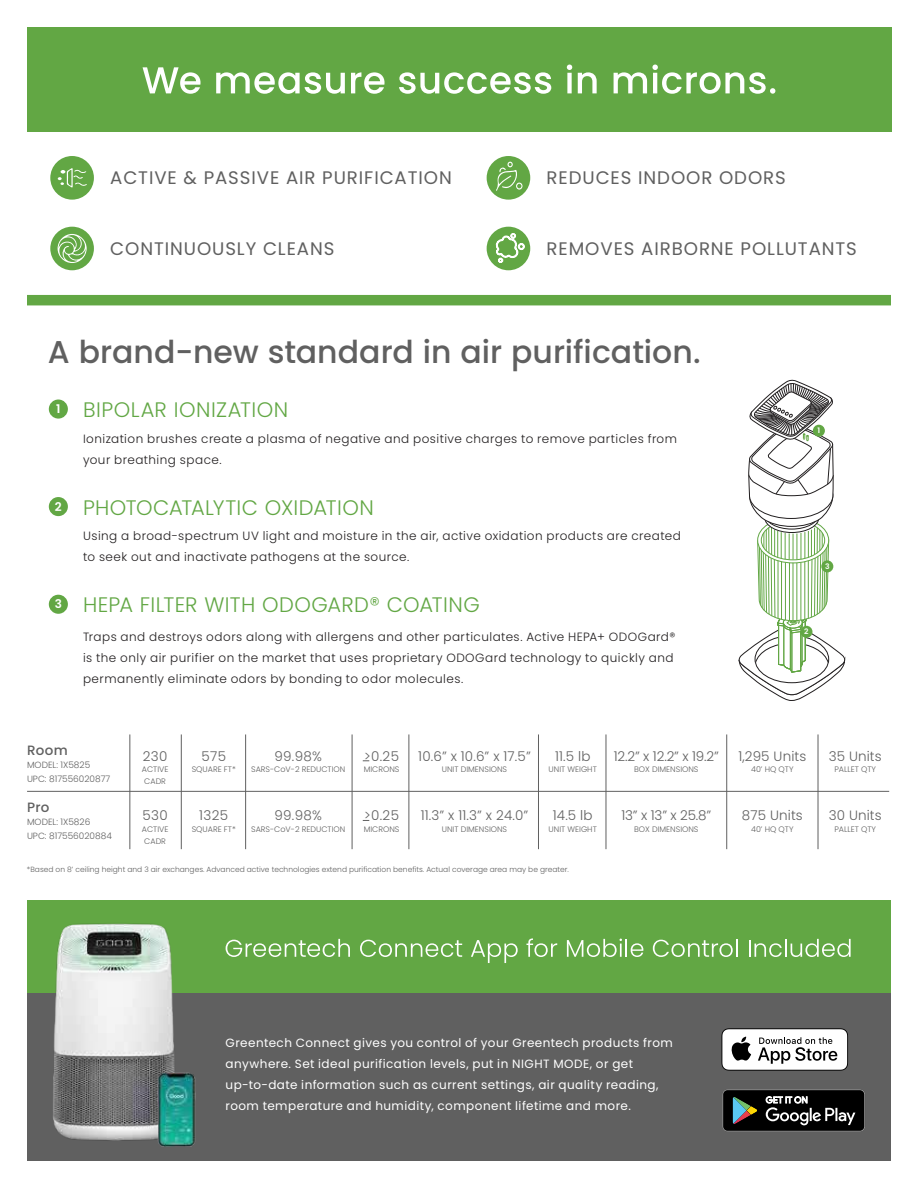
<style>
.page{position:relative;width:918px;height:1188px;background:#fff}
.page>*{position:absolute;margin:0;border:0;box-sizing:border-box;transform-origin:0 0}
.t1{font:500 31.5px "Poppins";color:#606060}
.t2{font:300 21px "Poppins";letter-spacing:.015em;color:#62a744}
.t3{font:18.15px "Poppins";letter-spacing:.05em;color:#606060}
.t4{font:300 13.5px "Poppins";letter-spacing:.01em;color:#606060}
.t5{font:500 13.5px "Poppins";letter-spacing:.025em;color:#606060}
.t6{font:300 12px/21px "Poppins";letter-spacing:.04em;color:#221f20}
.t7{font:12px/21px "Poppins";letter-spacing:.035em;color:#fff}
.t8{font:600 12px "Poppins";color:#fff}
.t9{font:300 9px/13.5px "Poppins";color:#606060}
.t10{font:300 7.95px/11.6px "Poppins";color:#606060;text-align:center}
.t11{font:300 7.5px "Poppins";color:#606060}
.t12{font:600 7.5px "Poppins";color:#fff}
</style>
<div class="page">
<svg style="left:738px;top:379px;width:108px;height:322px"></svg>
<div style="left:27px;top:27px;width:864px;height:104px;background:#62a744"></div>
<svg style="left:143px;top:67px;width:58px;height:27px"></svg>
<svg style="left:216px;top:72px;width:129px;height:22px"></svg>
<svg style="left:351px;top:72px;width:34px;height:22px"></svg>
<svg style="left:399px;top:72px;width:152px;height:22px"></svg>
<svg style="left:567px;top:65px;width:5px;height:28px"></svg>
<svg style="left:578px;top:72px;width:19px;height:21px"></svg>
<svg style="left:614px;top:65px;width:161px;height:29px"></svg>
<div style="left:50px;top:156px;width:44px;height:44px;background:#62a744;border-radius:50%"></div>
<svg style="left:58px;top:168px;width:29px;height:20px"></svg>
<div style="left:50px;top:227px;width:44px;height:43px;background:#62a744;border-radius:50%"></div>
<svg style="left:58px;top:234px;width:29px;height:29px"></svg>
<div style="left:487px;top:156px;width:43px;height:44px;background:#62a744;border-radius:50%"></div>
<svg style="left:496px;top:162px;width:27px;height:29px"></svg>
<div style="left:487px;top:227px;width:43px;height:43px;background:#62a744;border-radius:50%"></div>
<svg style="left:495px;top:233px;width:31px;height:30px"></svg>
<div style="left:27px;top:295px;width:864px;height:10px;background:#62a744"></div>
<div style="left:49px;top:400px;width:19px;height:19px;background:#62a744;border-radius:50%"></div>
<div style="left:49px;top:497px;width:19px;height:19px;background:#62a744;border-radius:50%"></div>
<div style="left:49px;top:595px;width:19px;height:19px;background:#62a744;border-radius:50%"></div>
<div style="left:813px;top:425px;width:12px;height:12px;background:#62a744;border-radius:50%"></div>
<div style="left:800px;top:626px;width:12px;height:12px;background:#62a744;border-radius:50%"></div>
<div style="left:821px;top:560px;width:12px;height:12px;background:#62a744;border-radius:50%"></div>
<div style="left:27px;top:900px;width:864px;height:94px;background:#62a744"></div>
<div style="left:27px;top:994px;width:864px;height:167px;background:#606060"></div>
<svg style="left:722px;top:1089px;width:143px;height:43px;background:#282826"></svg>
<img style="left:733px;top:1097px;width:18px;height:27px">
<svg style="left:721px;top:1028px;width:127px;height:43px;background:#c6c6c6"></svg>
<svg style="left:226px;top:939px;width:124px;height:18px"></svg>
<svg style="left:360px;top:940px;width:102px;height:17px"></svg>
<svg style="left:471px;top:940px;width:47px;height:23px"></svg>
<svg style="left:526px;top:938px;width:31px;height:19px"></svg>
<svg style="left:567px;top:939px;width:76px;height:18px"></svg>
<svg style="left:653px;top:939px;width:85px;height:18px"></svg>
<svg style="left:749px;top:939px;width:102px;height:18px"></svg>
<hr style="left:538px;top:734px;width:1px;height:115px;background:#606060">
<hr style="left:606px;top:734px;width:1px;height:115px;background:#606060">
<hr style="left:726px;top:734px;width:1px;height:115px;background:#606060">
<hr style="left:818px;top:734px;width:1px;height:115px;background:#606060">
<hr style="left:409px;top:734px;width:1px;height:115px;background:#606060">
<hr style="left:352px;top:734px;width:1px;height:115px;background:#606060">
<hr style="left:181px;top:734px;width:1px;height:115px;background:#606060">
<hr style="left:130px;top:734px;width:1px;height:115px;background:#606060">
<hr style="left:245px;top:734px;width:1px;height:115px;background:#606060">
<hr style="left:27px;top:791px;width:862px;height:1px;background:#606060">
<img style="left:27px;top:923px;width:185px;height:218px">
<img style="left:158px;top:1072px;width:37px;height:75px">
<h3 class="t3" style="left:110px;top:170px;width:343px">ACTIVE &amp; PASSIVE AIR PURIFICATION</h3>
<h3 class="t3" style="left:110px;top:241px;width:226px">CONTINUOUSLY CLEANS</h3>
<h3 class="t3" style="left:547px;top:170px;width:241px">REDUCES INDOOR ODORS</h3>
<h3 class="t3" style="left:547px;top:241px;width:312px">REMOVES AIRBORNE POLLUTANTS</h3>
<h1 class="t1" style="left:48px;top:338px;width:654px">A brand-new standard in air purification.</h1>
<p class="t8" style="left:56px;top:402px;width:6px">1</p>
<p class="t8" style="left:55px;top:500px;width:8px">2</p>
<p class="t8" style="left:55px;top:597px;width:9px">3</p>
<h2 class="t2" style="left:83px;top:401px;width:207px">BIPOLAR IONIZATION</h2>
<p class="t6" style="left:83px;top:429px;width:596px">Ionization brushes create a plasma of negative and positive charges to remove particles from your breathing space.</p>
<h2 class="t2" style="left:83px;top:499px;width:292px">PHOTOCATALYTIC OXIDATION</h2>
<p class="t6" style="left:83px;top:527px;width:599px">Using a broad-spectrum UV light and moisture in the air, active oxidation products are created to seek out and inactivate pathogens at the source.</p>
<h2 class="t2" style="left:83px;top:596px;width:398px">HEPA FILTER WITH ODOGARD® COATING</h2>
<p class="t6" style="left:83px;top:627px;width:594px">Traps and destroys odors along with allergens and other particulates. Active HEPA+ ODOGard® is the only air purifier on the market that uses proprietary ODOGard technology to quickly and permanently eliminate odors by bonding to odor molecules.</p>
<p class="t12" style="left:818px;top:426px;width:4px">1</p>
<p class="t12" style="left:825px;top:562px;width:6px">3</p>
<p class="t12" style="left:804px;top:627px;width:6px">2</p>
<p class="t5" style="left:27px;top:744px;width:42px">Room</p>
<p class="t9" style="left:27px;top:759px;width:85px">MODEL: 1X5825<br>UPC: 817556020877</p>
<p class="t5" style="left:27px;top:801px;width:24px">Pro</p>
<p class="t9" style="left:27px;top:816px;width:86px">MODEL: 1X5826<br>UPC: 817556020884</p>
<p class="t4" style="left:555px;top:751px;width:37px">11.5 lb</p>
<p class="t10" style="left:549px;top:765px;width:50px">UNIT WEIGHT</p>
<p class="t4" style="left:418px;top:751px;width:114px">10.6” x 10.6” x 17.5”</p>
<p class="t10" style="left:442px;top:765px;width:67px">UNIT DIMENSIONS</p>
<p class="t4" style="left:143px;top:751px;width:26px">230</p>
<p class="t10" style="left:142px;top:765px;width:28px">ACTIVE<br>CADR</p>
<p class="t4" style="left:274px;top:751px;width:49px">99.98%</p>
<p class="t10" style="left:251px;top:765px;width:96px">SARS-CoV-2 REDUCTION</p>
<p class="t4" style="left:364px;top:751px;width:36px">&gt;0.25</p>
<p class="t10" style="left:364px;top:765px;width:37px">MICRONS</p>
<p class="t4" style="left:202px;top:751px;width:26px">575</p>
<p class="t10" style="left:192px;top:765px;width:46px">SQUARE FT*</p>
<p class="t4" style="left:553px;top:810px;width:41px">14.5 lb</p>
<p class="t10" style="left:549px;top:824px;width:50px">UNIT WEIGHT</p>
<p class="t4" style="left:421px;top:810px;width:109px">11.3” x 11.3” x 24.0”</p>
<p class="t10" style="left:442px;top:824px;width:67px">UNIT DIMENSIONS</p>
<p class="t4" style="left:143px;top:810px;width:27px">530</p>
<p class="t10" style="left:142px;top:824px;width:28px">ACTIVE<br>CADR</p>
<p class="t4" style="left:199px;top:810px;width:30px">1325</p>
<p class="t10" style="left:192px;top:824px;width:46px">SQUARE FT*</p>
<p class="t4" style="left:274px;top:810px;width:49px">99.98%</p>
<p class="t10" style="left:251px;top:824px;width:96px">SARS-CoV-2 REDUCTION</p>
<p class="t4" style="left:364px;top:810px;width:36px">&gt;0.25</p>
<p class="t10" style="left:364px;top:824px;width:37px">MICRONS</p>
<p class="t11" style="left:27px;top:866px;width:544px">*Based on 8’ ceiling height and 3 air exchanges. Advanced active technologies extend purification benefits. Actual coverage area may be greater.</p>
<p class="t4" style="left:614px;top:751px;width:107px">12.2” x 12.2” x 19.2”</p>
<p class="t10" style="left:634px;top:765px;width:66px">BOX DIMENSIONS</p>
<p class="t4" style="left:621px;top:810px;width:91px">13” x 13” x 25.8”</p>
<p class="t10" style="left:634px;top:824px;width:66px">BOX DIMENSIONS</p>
<p class="t4" style="left:738px;top:751px;width:70px">1,295 Units</p>
<p class="t10" style="left:751px;top:765px;width:44px">40’ HQ QTY</p>
<p class="t4" style="left:742px;top:810px;width:62px">875 Units</p>
<p class="t10" style="left:751px;top:824px;width:44px">40’ HQ QTY</p>
<p class="t4" style="left:829px;top:751px;width:55px">35 Units</p>
<p class="t10" style="left:834px;top:765px;width:43px">PALLET QTY</p>
<p class="t4" style="left:829px;top:810px;width:55px">30 Units</p>
<p class="t10" style="left:834px;top:824px;width:43px">PALLET QTY</p>
<p class="t7" style="left:226px;top:1033px;width:449px">Greentech Connect gives you control of your Greentech products from anywhere. Set ideal purification levels, put in NIGHT MODE, or get up-to-date information such as current settings, air quality reading, room temperature and humidity, component lifetime and more.</p>
</div>
